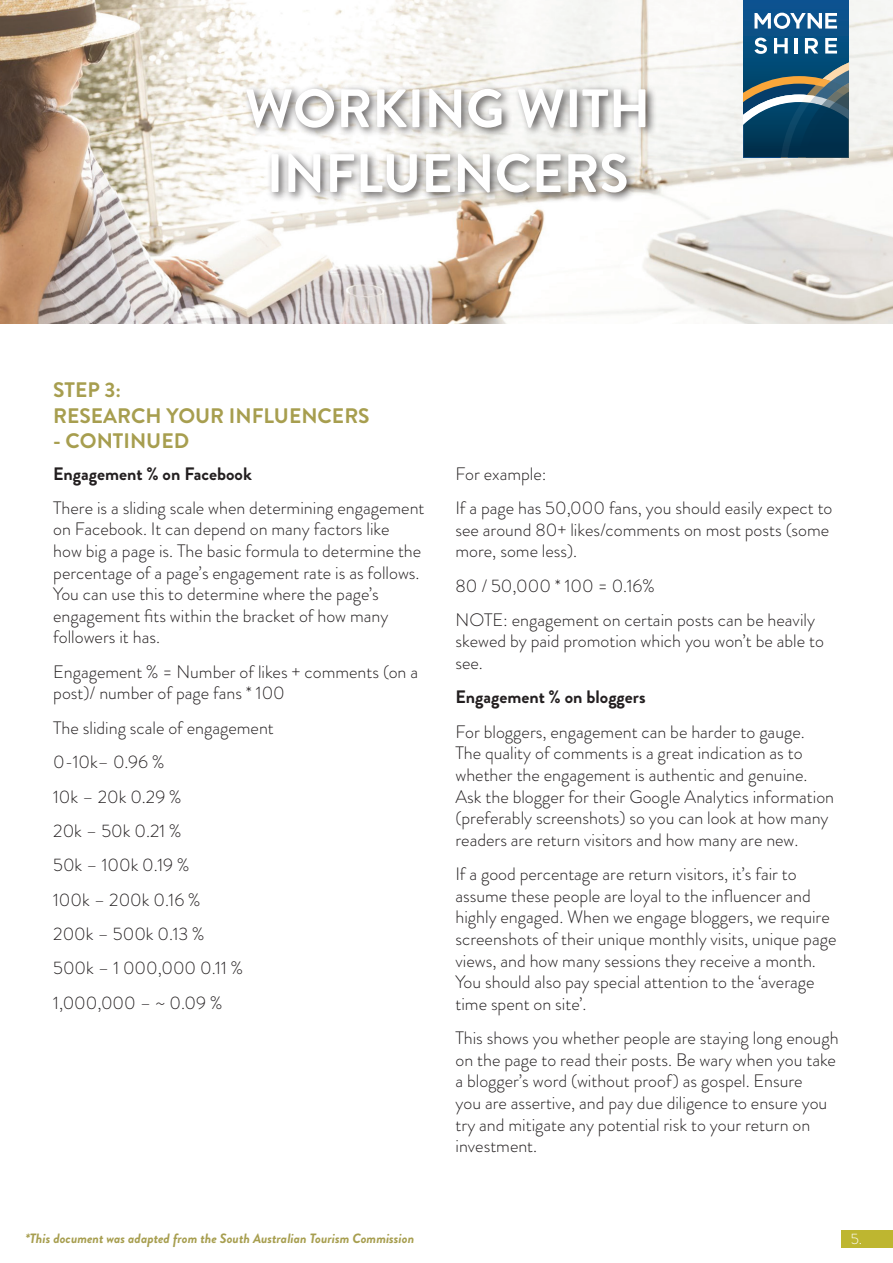
<style>
.page{position:relative;width:893px;height:1263px;background:#fff}
.page>*{position:absolute;margin:0;border:0;box-sizing:border-box;transform-origin:0 0}
.t1{font:700 54px/64.8px "Brandon Grotesque";color:#fff;text-align:center}
.t2{font:700 21px/25.2px "Brandon Grotesque";color:#a79e4f}
.t3{font:300 18px/21.6px "Brandon Grotesque";color:#231f20}
.t4{font:700 18px "Brandon Grotesque";color:#231f20}
.t5{font:300 15px "Brandon Grotesque";color:#fff}
.t6{font:italic 700 13.5px "Brandon Grotesque";color:#a79e4f}
</style>
<div class="page">
<div style="left:841px;top:1230px;width:52px;height:18px;background:#beb630"></div>
<img style="left:0;top:0;width:893px;height:323px">
<div style="left:242px;top:84px;width:415px;height:120px;background:#231f20;opacity:.75"></div>
<div style="left:743px;top:0;width:105px;height:157px;background:#0c528e"></div>
<svg style="left:754px;top:13px;width:83px;height:16px"></svg>
<svg style="left:743px;top:38px;width:105px;height:119px;background:#305d74"></svg>
<h1 class="t1" style="left:245px;top:77px;width:407px">WORKING WITH<br>INFLUENCERS</h1>
<p class="t2" style="left:53px;top:378px;width:318px">STEP 3:<br>RESEARCH YOUR INFLUENCERS</p>
<p class="t2" style="left:53px;top:428px;width:137px">- CONTINUED</p>
<p class="t4" style="left:53px;top:461px;width:200px">Engagement % on Facebook</p>
<p class="t3" style="left:53px;top:497px;width:373px">There is a sliding scale when determining engagement on Facebook. It can depend on many factors like<br>how big a page is. The basic formula to determine the percentage of a page’s engagement rate is as follows.<br>You can use this to determine where the page’s engagement fits within the bracket of how many followers it has.</p>
<p class="t3" style="left:53px;top:661px;width:366px">Engagement % = Number of likes + comments (on a post)/ number of page fans * 100</p>
<p class="t3" style="left:53px;top:710px;width:222px;line-height:34.3px">The sliding scale of engagement<br>0-10k– 0.96 %<br>10k – 20k 0.29 %<br>20k – 50k 0.21 %<br>50k – 100k 0.19 %<br>100k – 200k 0.16 %<br>200k – 500k 0.13 %<br>500k – 1 000,000 0.11 %<br>1,000,000 – ~ 0.09 %</p>
<p class="t3" style="left:455px;top:456px;width:379px;line-height:34.3px">For example:<br>If a page has 50,000 fans, you should easily expect to</p>
<p class="t3" style="left:455px;top:519px;width:375px">see around 80+ likes/comments on most posts (some more, some less).</p>
<p class="t3" style="left:455px;top:568px;width:361px;line-height:34.3px">80 / 50,000 * 100 = 0.16%<br>NOTE: engagement on certain posts can be heavily</p>
<p class="t3" style="left:455px;top:630px;width:370px">skewed by paid promotion which you won’t be able to see.</p>
<p class="t4" style="left:455px;top:685px;width:192px">Engagement % on bloggers</p>
<p class="t3" style="left:455px;top:721px;width:380px">For bloggers, engagement can be harder to gauge.<br>The quality of comments is a great indication as to whether the engagement is authentic and genuine.<br>Ask the blogger for their Google Analytics information (preferably screenshots) so you can look at how many readers are return visitors and how many are new.</p>
<p class="t3" style="left:455px;top:863px;width:382px">If a good percentage are return visitors, it’s fair to assume these people are loyal to the influencer and highly engaged. When we engage bloggers, we require screenshots of their unique monthly visits, unique page views, and how many sessions they receive a month.<br>You should also pay special attention to the ‘average time spent on site’.</p>
<p class="t3" style="left:455px;top:1027px;width:385px">This shows you whether people are staying long enough on the page to read their posts. Be wary when you take a blogger’s word (without proof) as gospel. Ensure<br>you are assertive, and pay due diligence to ensure you try and mitigate any potential risk to your return on investment.</p>
<p class="t6" style="left:25px;top:1229px;width:390px">*This document was adapted from the South Australian Tourism Commission</p>
<p class="t5" style="left:851px;top:1228px;width:13px">5.</p>
</div>
